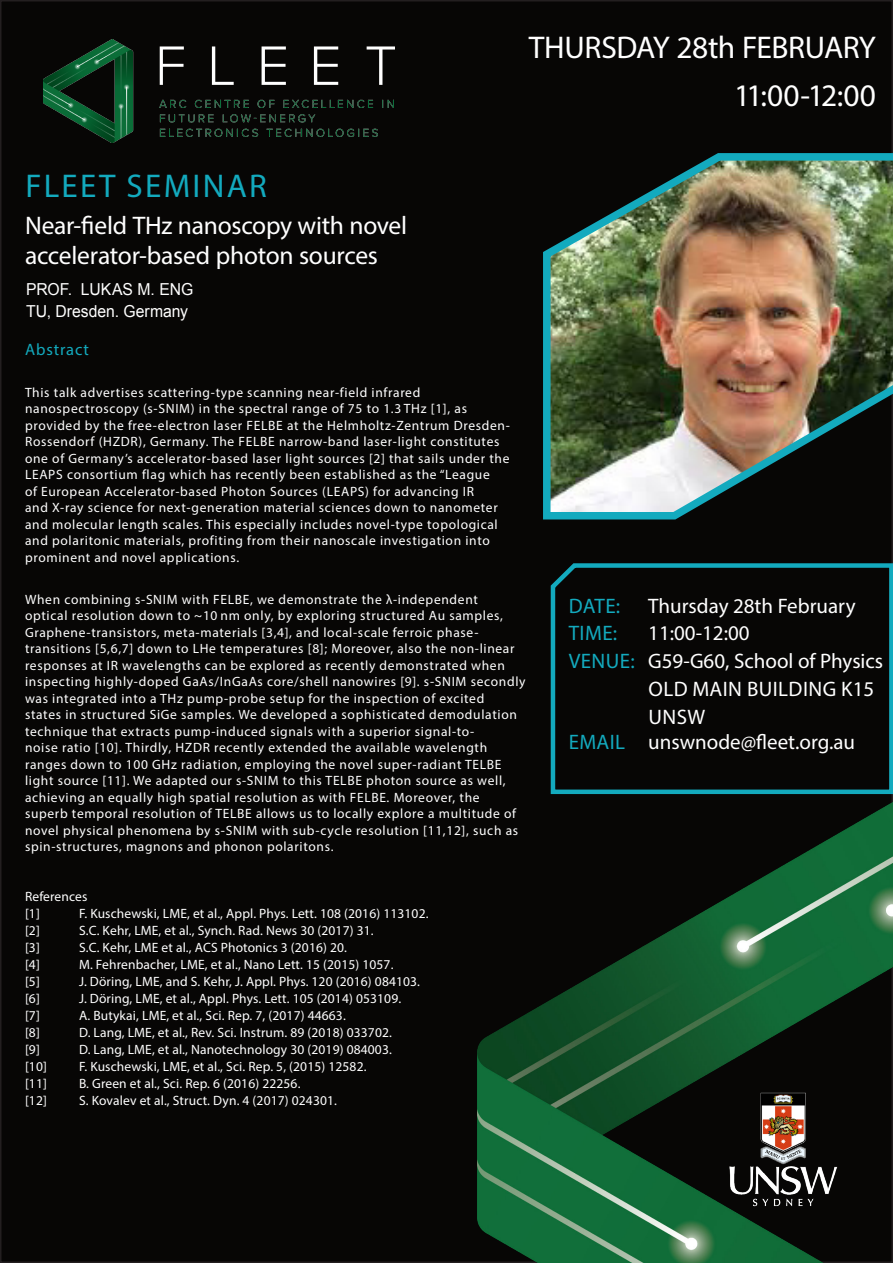
<style>
.page{position:relative;width:893px;height:1263px;background:#fff}
.page>*{position:absolute;margin:0;border:0;box-sizing:border-box;transform-origin:0 0}
.t1{font:33px "Myriad Pro";letter-spacing:.07em;color:#13aabe}
.Abstract_intro{font:31.5px "Myriad Pro";letter-spacing:-.015em;color:#fff}
.Abstract_intro-2{font:25.5px/30px "Myriad Pro";letter-spacing:-.01em;color:#fff}
.t2{font:21px "Myriad Pro";color:#fff}
.t3{font:21px "Myriad Pro";letter-spacing:.02em;color:#13aabe}
.t4{font:21px "Myriad Pro";letter-spacing:.02em;color:#fff}
.t5{font:16.5px "Arial";color:#fff;scale:.95 1}
.t6{font:16.5px "Myriad Pro";letter-spacing:.05em;color:#13aabe}
.t7{font:13.5px/16.5px "Myriad Pro";letter-spacing:.05em;color:#fff}
.t8{font:13.5px "Myriad Pro";letter-spacing:.01em;color:#fff}
</style>
<div class="page">
<div style="left:1px;top:1px;width:891px;height:1261px;background:#070605"></div>
<img style="left:44px;top:40px;width:350px;height:103px">
<img style="left:477px;top:796px;width:416px;height:467px">
<img style="left:543px;top:149px;width:350px;height:374px">
<svg style="left:550px;top:561px;width:343px;height:235px"></svg>
<p class="Abstract_intro" style="left:529px;top:28px;width:349px">THURSDAY 28th FEBRUARY</p>
<p class="Abstract_intro" style="left:734px;top:76px;width:143px">11:00-12:00</p>
<p class="t1" style="left:25px;top:165px;width:243px">FLEET SEMINAR</p>
<p class="Abstract_intro-2" style="left:25px;top:210px;width:384px">Near-field THz nanoscopy with novel accelerator-based photon sources</p>
<p class="t5" style="left:26px;top:278px;width:178px">PROF. LUKAS M. ENG</p>
<p class="t5" style="left:26px;top:301px;width:172px">TU, Dresden. Germany</p>
<p class="t6" style="left:25px;top:339px;width:65px">Abstract</p>
<p class="t7" style="left:25px;top:384px;width:486px">This talk advertises scattering-type scanning near-field infrared nanospectroscopy (s-SNIM) in the spectral range of 75 to 1.3 THz [1], as provided by the free-electron laser FELBE at the Helmholtz-Zentrum Dresden-Rossendorf (HZDR), Germany. The FELBE narrow-band laser-light constitutes one of Germany’s accelerator-based laser light sources [2] that sails under the LEAPS consortium flag which has recently been established as the “League<br>of European Accelerator-based Photon Sources (LEAPS) for advancing IR<br>and X-ray science for next-generation material sciences down to nanometer and molecular length scales. This especially includes novel-type topological and polaritonic materials, profiting from their nanoscale investigation into prominent and novel applications.</p>
<p class="t7" style="left:25px;top:591px;width:502px">When combining s-SNIM with FELBE, we demonstrate the λ-independent<br>optical resolution down to ~10 nm only, by exploring structured Au samples, Graphene-transistors, meta-materials [3,4], and local-scale ferroic phase&shy;transitions [5,6,7] down to LHe temperatures [8]; Moreover, also the non-linear responses at IR wavelengths can be explored as recently demonstrated when inspecting highly-doped GaAs/InGaAs core/shell nanowires [9]. s-SNIM secondly was integrated into a THz pump-probe setup for the inspection of excited<br>states in structured SiGe samples. We developed a sophisticated demodulation technique that extracts pump-induced signals with a superior signal-to-<br>noise ratio [10]. Thirdly, HZDR recently extended the available wavelength ranges down to 100 GHz radiation, employing the novel super-radiant TELBE light source [11]. We adapted our s-SNIM to this TELBE photon source as well, achieving an equally high spatial resolution as with FELBE. Moreover, the superb temporal resolution of TELBE allows us to locally explore a multitude of novel physical phenomena by s-SNIM with sub-cycle resolution [11,12], such as spin-structures, magnons and phonon polaritons.</p>
<p class="t8" style="left:25px;top:888px;width:64px">References</p>
<p class="t7" style="left:25px;top:905px;width:16px">[1]</p>
<p class="t8" style="left:79px;top:905px;width:351px">F. Kuschewski, LME, et al., Appl. Phys. Lett. 108 (2016) 113102.</p>
<p class="t7" style="left:25px;top:922px;width:16px">[2]</p>
<p class="t8" style="left:79px;top:922px;width:296px">S.C. Kehr, LME, et al., Synch. Rad. News 30 (2017) 31.</p>
<p class="t7" style="left:25px;top:939px;width:16px">[3]</p>
<p class="t8" style="left:79px;top:939px;width:269px">S.C. Kehr, LME et al., ACS Photonics 3 (2016) 20.</p>
<p class="t7" style="left:25px;top:956px;width:16px">[4]</p>
<p class="t8" style="left:79px;top:956px;width:316px">M. Fehrenbacher, LME, et al., Nano Lett. 15 (2015) 1057.</p>
<p class="t7" style="left:25px;top:973px;width:16px">[5]</p>
<p class="t8" style="left:79px;top:973px;width:343px">J. Döring, LME, and S. Kehr, J. Appl. Phys. 120 (2016) 084103.</p>
<p class="t7" style="left:25px;top:990px;width:16px">[6]</p>
<p class="t8" style="left:79px;top:990px;width:324px">J. Döring, LME, et al., Appl. Phys. Lett. 105 (2014) 053109.</p>
<p class="t7" style="left:25px;top:1007px;width:16px">[7]</p>
<p class="t8" style="left:79px;top:1007px;width:268px">A. Butykai, LME, et al., Sci. Rep. 7, (2017) 44663.</p>
<p class="t7" style="left:25px;top:1024px;width:16px">[8]</p>
<p class="t8" style="left:79px;top:1024px;width:314px">D. Lang, LME, et al., Rev. Sci. Instrum. 89 (2018) 033702.</p>
<p class="t7" style="left:25px;top:1041px;width:16px">[9]</p>
<p class="t8" style="left:79px;top:1041px;width:314px">D. Lang, LME, et al., Nanotechnology 30 (2019) 084003.</p>
<p class="t7" style="left:25px;top:1058px;width:23px">[10]</p>
<p class="t8" style="left:79px;top:1058px;width:289px">F. Kuschewski, LME, et al., Sci. Rep. 5, (2015) 12582.</p>
<p class="t7" style="left:25px;top:1075px;width:23px">[11]</p>
<p class="t8" style="left:79px;top:1075px;width:223px">B. Green et al., Sci. Rep. 6 (2016) 22256.</p>
<p class="t7" style="left:25px;top:1092px;width:23px">[12]</p>
<p class="t8" style="left:79px;top:1092px;width:259px">S. Kovalev et al., Struct. Dyn. 4 (2017) 024301.</p>
<p class="t3" style="left:569px;top:593px;width:53px">DATE:</p>
<p class="t2" style="left:648px;top:593px;width:209px">Thursday 28th February</p>
<p class="t3" style="left:569px;top:620px;width:50px">TIME:</p>
<p class="t2" style="left:648px;top:620px;width:103px">11:00-12:00</p>
<p class="t3" style="left:569px;top:648px;width:68px">VENUE:</p>
<p class="t2" style="left:648px;top:648px;width:237px">G59-G60, School of Physics</p>
<p class="t4" style="left:648px;top:676px;width:227px">OLD MAIN BUILDING K15</p>
<p class="t2" style="left:648px;top:704px;width:58px">UNSW</p>
<p class="t3" style="left:569px;top:729px;width:58px">EMAIL</p>
<p class="t2" style="left:648px;top:729px;width:208px">unswnode@fleet.org.au</p>
</div>
